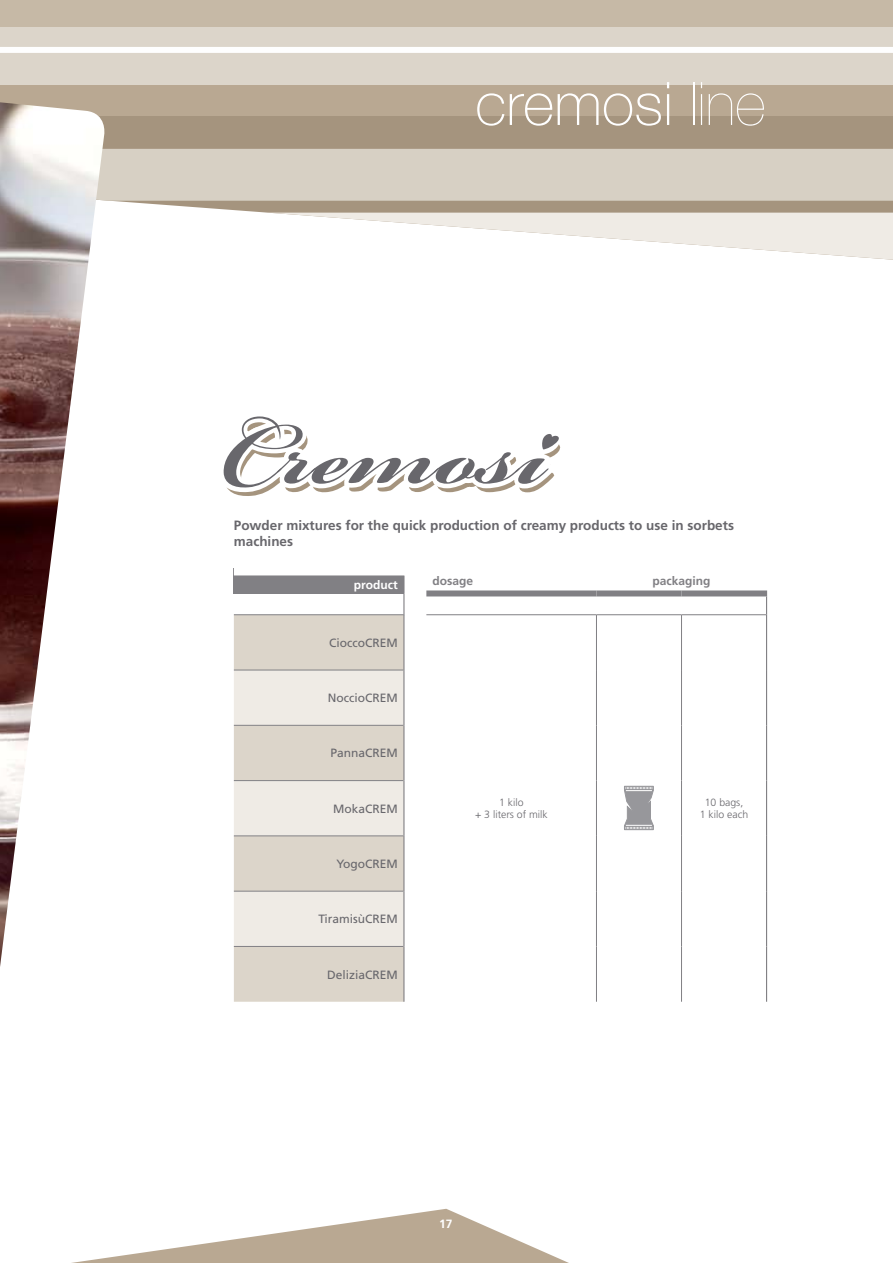
<style>
.page{position:relative;width:893px;height:1263px;background:#fff}
.page>*{position:absolute;margin:0;border:0;box-sizing:border-box;transform-origin:0 0}
.t1{font:100 60px "Helvetica Neue";color:#fff}
.t2{font:700 13.5px/16.2px "Frutiger";color:#68676c}
.t3{font:12px "Frutiger";color:#68676c}
.t4{font:700 12px "Frutiger";color:#818084}
.t5{font:700 12px "Frutiger";color:#fff}
.t6{font:300 10.5px/12.6px "Frutiger";color:#68676c;text-align:center}
.s1{font-weight:200}
</style>
<div class="page">
<svg style="left:107px;top:116px;width:786px;height:97px;background:#a89782"></svg>
<div style="left:0;top:0;width:893px;height:35px;background:#c6b9a6"></div>
<div style="left:0;top:27px;width:893px;height:79px;background:#dcd5ca"></div>
<div style="left:0;top:85px;width:893px;height:31px;background:#b9a892"></div>
<div style="left:107px;top:149px;width:786px;height:52px;background:#d7d0c4"></div>
<svg style="left:273px;top:213px;width:620px;height:47px"></svg>
<div style="left:0;top:47px;width:893px;height:6px;background:#fefefe"></div>
<img style="left:0;top:102px;width:107px;height:865px">
<svg style="left:71px;top:1209px;width:498px;height:54px"></svg>
<div style="left:234px;top:568px;width:170px;height:25px;background:#818084"></div>
<div style="left:234px;top:615px;width:169px;height:387px;background:#dcd5ca"></div>
<svg style="left:234px;top:671px;width:169px;height:275px;background:#e6e1d9"></svg>
<hr style="left:234px;top:593px;width:169px;height:1px;background:#818084">
<hr style="left:426px;top:614px;width:170px;height:1px;background:#818084">
<hr style="left:596px;top:615px;width:1px;height:55px;background:#818084">
<hr style="left:596px;top:670px;width:1px;height:55px;background:#818084">
<hr style="left:596px;top:725px;width:1px;height:56px;background:#818084">
<hr style="left:596px;top:781px;width:1px;height:55px;background:#818084">
<hr style="left:596px;top:836px;width:1px;height:55px;background:#818084">
<hr style="left:596px;top:891px;width:1px;height:55px;background:#818084">
<hr style="left:596px;top:946px;width:1px;height:56px;background:#818084">
<hr style="left:596px;top:614px;width:85px;height:1px;background:#818084">
<hr style="left:681px;top:615px;width:1px;height:55px;background:#818084">
<hr style="left:681px;top:670px;width:1px;height:55px;background:#818084">
<hr style="left:681px;top:725px;width:1px;height:56px;background:#818084">
<hr style="left:681px;top:781px;width:1px;height:55px;background:#818084">
<hr style="left:681px;top:836px;width:1px;height:55px;background:#818084">
<hr style="left:681px;top:891px;width:1px;height:55px;background:#818084">
<hr style="left:681px;top:946px;width:1px;height:56px;background:#818084">
<hr style="left:681px;top:614px;width:85px;height:1px;background:#818084">
<div style="left:426px;top:590px;width:170px;height:6px;background:#818084"></div>
<div style="left:596px;top:590px;width:85px;height:6px;background:#818084"></div>
<div style="left:681px;top:590px;width:86px;height:6px;background:#818084"></div>
<svg style="left:403px;top:575px;width:1px;height:39px"></svg>
<svg style="left:766px;top:596px;width:1px;height:19px"></svg>
<hr style="left:766px;top:615px;width:1px;height:55px;background:#818084">
<hr style="left:766px;top:670px;width:1px;height:55px;background:#818084">
<hr style="left:766px;top:725px;width:1px;height:56px;background:#818084">
<hr style="left:766px;top:781px;width:1px;height:55px;background:#818084">
<hr style="left:766px;top:836px;width:1px;height:55px;background:#818084">
<hr style="left:766px;top:891px;width:1px;height:55px;background:#818084">
<hr style="left:766px;top:946px;width:1px;height:56px;background:#818084">
<div style="left:234px;top:560px;width:170px;height:15px;background:#fff"></div>
<hr style="left:234px;top:670px;width:169px;height:1px;background:#818084">
<hr style="left:234px;top:725px;width:169px;height:1px;background:#818084">
<hr style="left:234px;top:780px;width:169px;height:1px;background:#818084">
<hr style="left:234px;top:835px;width:169px;height:1px;background:#818084">
<hr style="left:234px;top:891px;width:169px;height:1px;background:#818084">
<hr style="left:234px;top:946px;width:169px;height:1px;background:#818084">
<hr style="left:234px;top:614px;width:170px;height:1px;background:#818084">
<hr style="left:403px;top:615px;width:1px;height:55px;background:#818084">
<hr style="left:403px;top:670px;width:1px;height:55px;background:#818084">
<hr style="left:403px;top:725px;width:1px;height:56px;background:#818084">
<hr style="left:403px;top:781px;width:1px;height:55px;background:#818084">
<hr style="left:403px;top:836px;width:1px;height:55px;background:#818084">
<hr style="left:403px;top:891px;width:1px;height:55px;background:#818084">
<hr style="left:403px;top:946px;width:1px;height:56px;background:#818084">
<div style="left:624px;top:786px;width:30px;height:4px;border:1px solid #97979b"></div>
<div style="left:624px;top:826px;width:30px;height:4px;border:1px solid #97979b"></div>
<svg style="left:624px;top:787px;width:29px;height:42px"></svg>
<svg style="left:223px;top:416px;width:338px;height:80px"></svg>
<h1 class="t1" style="left:475px;top:69px;width:292px">cremosi <span class="s1">line</span></h1>
<p class="t2" style="left:234px;top:517px;width:502px">Powder mixtures for the quick production of creamy products to use in sorbets machines</p>
<p class="t5" style="left:354px;top:578px;width:45px">product</p>
<p class="t4" style="left:432px;top:574px;width:42px">dosage</p>
<p class="t4" style="left:652px;top:574px;width:60px">packaging</p>
<p class="t3" style="left:329px;top:636px;width:70px">CioccoCREM</p>
<p class="t3" style="left:328px;top:691px;width:71px">NoccioCREM</p>
<p class="t3" style="left:331px;top:746px;width:69px">PannaCREM</p>
<p class="t3" style="left:333px;top:801px;width:66px">MokaCREM</p>
<p class="t3" style="left:336px;top:857px;width:63px">YogoCREM</p>
<p class="t3" style="left:318px;top:912px;width:81px">TiramisùCREM</p>
<p class="t3" style="left:327px;top:967px;width:72px">DeliziaCREM</p>
<p class="t6" style="left:475px;top:796px;width:74px">1 kilo<br>+ 3 liters of milk</p>
<p class="t6" style="left:700px;top:796px;width:50px">10 bags,<br>1 kilo each</p>
<p class="t5" style="left:439px;top:1217px;width:15px">17</p>
</div>
